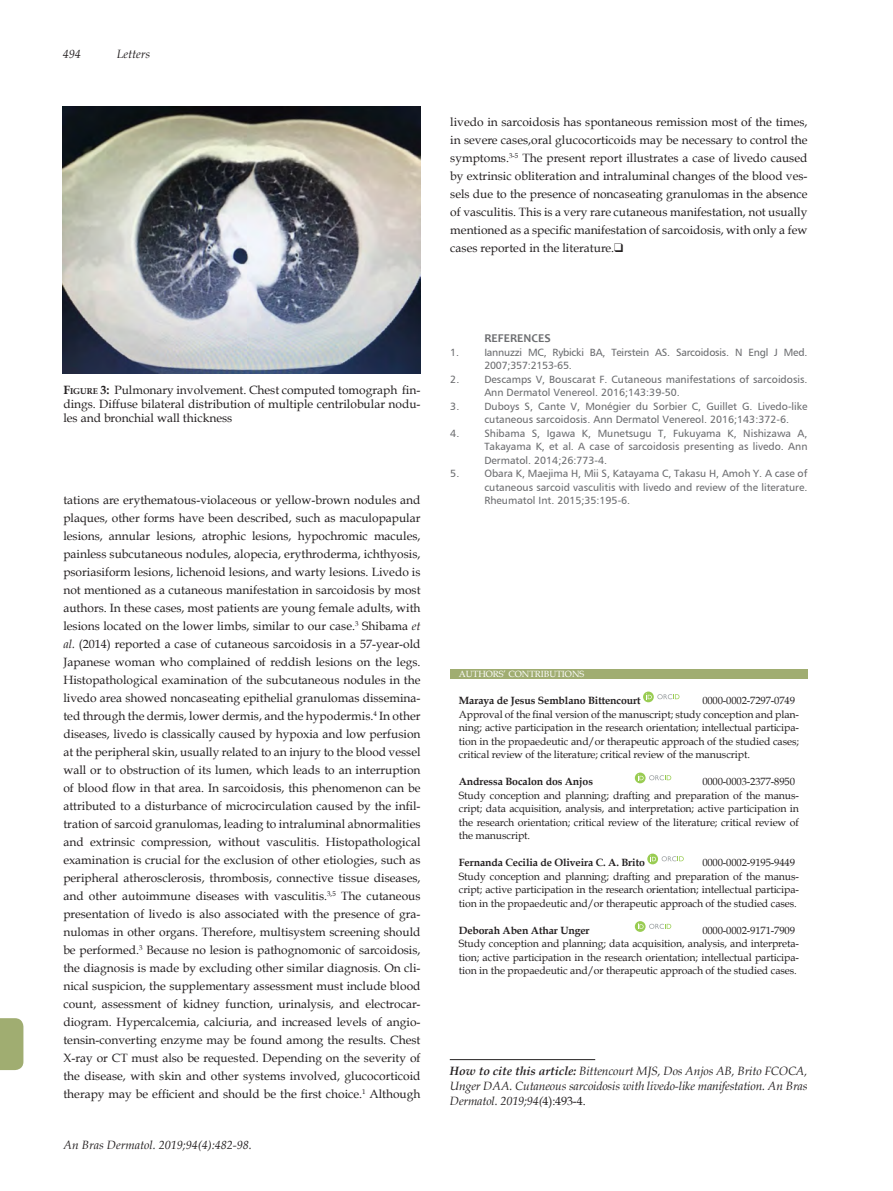
<style>
.page{position:relative;width:893px;height:1191px;background:#fff}
.page>*{position:absolute;margin:0;border:0;box-sizing:border-box;transform-origin:0 0}
.ABD-PT_-_2016final{font:12px/18px "Book Antiqua";color:#231f20;text-align:justify}
.miolo{font:italic 12px/15px "Book Antiqua";letter-spacing:-.01em;color:#231f20;text-align:justify}
.Normal__Web{font:12px/13.8px "Book Antiqua";color:#231f20;text-align:justify}
.miolo-2{font:700 12px "Candara";color:#6c6d70}
.ABD-ING_-_2016{font:10.5px/13.5px "Book Antiqua";letter-spacing:-.01em;color:#231f20;text-align:justify}
.t1{font:10.5px/13.5px "Humanist 777 BT Roman B";color:#6c6d70}
.ABD-ING_-_2016-2{font:700 10.5px "Book Antiqua";letter-spacing:-.01em;color:#231f20}
.t2{font:10.5px/13.5px "Humanist 777 BT Roman B";letter-spacing:-.02em;color:#6c6d70}
.ABD-ING_-_2016-3{font:9px "Book Antiqua";color:#fff}
.s1{font-weight:700}
.s2{font-weight:700;font-size:8.4px}
.s3{font-style:italic}
.s4{font-style:normal}
</style>
<div class="page">
<svg style="left:0;top:1018px;width:23px;height:52px"></svg>
<img style="left:63px;top:106px;width:358px;height:268px">
<hr style="left:450px;top:1059px;width:145px;height:1px;background:#231f20">
<div style="left:450px;top:669px;width:357px;height:9px;background:#a0ad71"></div>
<svg style="left:643px;top:691px;width:11px;height:11px"></svg>
<svg style="left:646px;top:693px;width:33px;height:6px"></svg>
<svg style="left:635px;top:772px;width:11px;height:11px"></svg>
<svg style="left:638px;top:774px;width:33px;height:6px"></svg>
<svg style="left:647px;top:853px;width:11px;height:11px"></svg>
<svg style="left:662px;top:856px;width:22px;height:5px"></svg>
<svg style="left:650px;top:855px;width:6px;height:6px"></svg>
<div style="left:635px;top:921px;width:11px;height:11px;background:#99cc52;border-radius:50%"></div>
<svg style="left:638px;top:923px;width:33px;height:6px"></svg>
<p class="miolo" style="left:63px;top:47px;width:19px">494</p>
<p class="miolo" style="left:117px;top:47px;width:35px">Letters</p>
<p class="ABD-PT_-_2016final" style="left:450px;top:113px;width:359px">livedo in sarcoidosis has spontaneous remission most of the times, in severe cases,oral glucocorticoids may be necessary to control the symptoms.<sup>3-5</sup> The present report illustrates a case of livedo caused by extrinsic obliteration and intraluminal changes of the blood ves&shy;sels due to the presence of noncaseating granulomas in the absence of vasculitis. This is a very rare cutaneous manifestation, not usually mentioned as a specific manifestation of sarcoidosis, with only a few cases reported in the literature.❑</p>
<p class="Normal__Web" style="left:63px;top:383px;width:359px"><span class="s1">F</span><span class="s2">IGURE</span> <span class="s1">3:</span> Pulmonary involvement. Chest computed tomograph fin&shy;dings. Diffuse bilateral distribution of multiple centrilobular nodu&shy;les and bronchial wall thickness</p>
<p class="ABD-PT_-_2016final" style="left:63px;top:491px;width:359px">tations are erythematous-violaceous or yellow-brown nodules and plaques, other forms have been described, such as maculopapular lesions, annular lesions, atrophic lesions, hypochromic macules, painless subcutaneous nodules, alopecia, erythroderma, ichthyosis, psoriasiform lesions, lichenoid lesions, and warty lesions. Livedo is not mentioned as a cutaneous manifestation in sarcoidosis by most authors. In these cases, most patients are young female adults, with lesions located on the lower limbs, similar to our case.<sup>3</sup> Shibama <span class="s3">et al.</span> (2014) reported a case of cutaneous sarcoidosis in a 57-year-old Japanese woman who complained of reddish lesions on the legs.<br>Histopathological examination of the subcutaneous nodules in the livedo area showed noncaseating epithelial granulomas dissemina&shy;ted through the dermis, lower dermis, and the hypodermis.<sup>4</sup> In other diseases, livedo is classically caused by hypoxia and low perfusion at the peripheral skin, usually related to an injury to the blood vessel wall or to obstruction of its lumen, which leads to an interruption of blood flow in that area. In sarcoidosis, this phenomenon can be attributed to a disturbance of microcirculation caused by the infil&shy;tration of sarcoid granulomas, leading to intraluminal abnormalities and extrinsic compression, without vasculitis. Histopathological examination is crucial for the exclusion of other etiologies, such as peripheral atherosclerosis, thrombosis, connective tissue diseases, and other autoimmune diseases with vasculitis.<sup>3,5</sup> The cutaneous presentation of livedo is also associated with the presence of gra&shy;nulomas in other organs. Therefore, multisystem screening should be performed.<sup>3</sup> Because no lesion is pathognomonic of sarcoidosis, the diagnosis is made by excluding other similar diagnosis. On cli&shy;nical suspicion, the supplementary assessment must include blood count, assessment of kidney function, urinalysis, and electrocar&shy;diogram. Hypercalcemia, calciuria, and increased levels of angio&shy;tensin-converting enzyme may be found among the results. Chest X-ray or CT must also be requested. Depending on the severity of the disease, with skin and other systems involved, glucocorticoid therapy may be efficient and should be the first choice.<sup>1</sup> Although</p>
<p class="miolo" style="left:63px;top:1137px;width:190px">An Bras Dermatol. 2019;94(4):482-98.</p>
<p class="miolo-2" style="left:484px;top:331px;width:68px">REFERENCES</p>
<p class="t2" style="left:484px;top:345px;width:325px;text-indent:-34px">1. Iannuzzi MC, Rybicki BA, Teirstein AS. Sarcoidosis. N Engl J Med.<br>2007;357:2153-65.</p>
<p class="t1" style="left:484px;top:372px;width:325px;text-indent:-34px">2. Descamps V, Bouscarat F. Cutaneous manifestations of sarcoidosis.<br>Ann Dermatol Venereol. 2016;143:39-50.</p>
<p class="t1" style="left:484px;top:399px;width:325px;text-indent:-34px">3. Duboys S, Cante V, Monégier du Sorbier C, Guillet G. Livedo-like cutaneous sarcoidosis. Ann Dermatol Venereol. 2016;143:372-6.</p>
<p class="t1" style="left:484px;top:426px;width:325px;text-align:justify;text-indent:-34px">4. Shibama S, Igawa K, Munetsugu T, Fukuyama K, Nishizawa A, Takayama K, et al. A case of sarcoidosis presenting as livedo. Ann Dermatol. 2014;26:773-4.</p>
<p class="t1" style="left:484px;top:466px;width:325px;text-align:justify;text-indent:-34px">5. Obara K, Maejima H, Mii S, Katayama C, Takasu H, Amoh Y. A case of cutaneous sarcoid vasculitis with livedo and review of the literature.<br>Rheumatol Int. 2015;35:195-6.</p>
<p class="ABD-ING_-_2016-3" style="left:459px;top:668px;width:127px">AUTHORS’ CONTRIBUTIONS</p>
<p class="ABD-ING_-_2016-2" style="left:459px;top:694px;width:183px">Maraya de Jesus Semblano Bittencourt</p>
<p class="ABD-ING_-_2016" style="left:702px;top:694px;width:94px">0000-0002-7297-0749</p>
<p class="ABD-ING_-_2016" style="left:459px;top:707px;width:342px">Approval of the final version of the manuscript; study conception and plan&shy;ning; active participation in the research orientation; intellectual participa&shy;tion in the propaedeutic and/or therapeutic approach of the studied cases; critical review of the literature; critical review of the manuscript.</p>
<p class="ABD-ING_-_2016-2" style="left:459px;top:775px;width:136px">Andressa Bocalon dos Anjos</p>
<p class="ABD-ING_-_2016" style="left:702px;top:775px;width:94px">0000-0003-2377-8950</p>
<p class="ABD-ING_-_2016" style="left:459px;top:788px;width:342px">Study conception and planning; drafting and preparation of the manus&shy;cript; data acquisition, analysis, and interpretation; active participation in the research orientation; critical review of the literature; critical review of the manuscript.</p>
<p class="ABD-ING_-_2016-2" style="left:459px;top:856px;width:188px">Fernanda Cecilia de Oliveira C. A. Brito</p>
<p class="ABD-ING_-_2016" style="left:702px;top:856px;width:94px">0000-0002-9195-9449</p>
<p class="ABD-ING_-_2016" style="left:459px;top:869px;width:342px">Study conception and planning; drafting and preparation of the manus&shy;cript; active participation in the research orientation; intellectual participa&shy;tion in the propaedeutic and/or therapeutic approach of the studied cases.</p>
<p class="ABD-ING_-_2016-2" style="left:459px;top:924px;width:132px">Deborah Aben Athar Unger</p>
<p class="ABD-ING_-_2016" style="left:702px;top:923px;width:94px">0000-0002-9171-7909</p>
<p class="ABD-ING_-_2016" style="left:459px;top:937px;width:342px">Study conception and planning; data acquisition, analysis, and interpreta&shy;tion; active participation in the research orientation; intellectual participa&shy;tion in the propaedeutic and/or therapeutic approach of the studied cases.</p>
<p class="miolo" style="left:450px;top:1063px;width:359px"><span class="s1">How to cite this article:</span> Bittencourt MJS, Dos Anjos AB, Brito FCOCA, Unger DAA. Cutaneous sarcoidosis with livedo-like manifestation. An Bras Dermatol. 2019;94(<span class="s4">4):493-4.</span></p>
</div>
